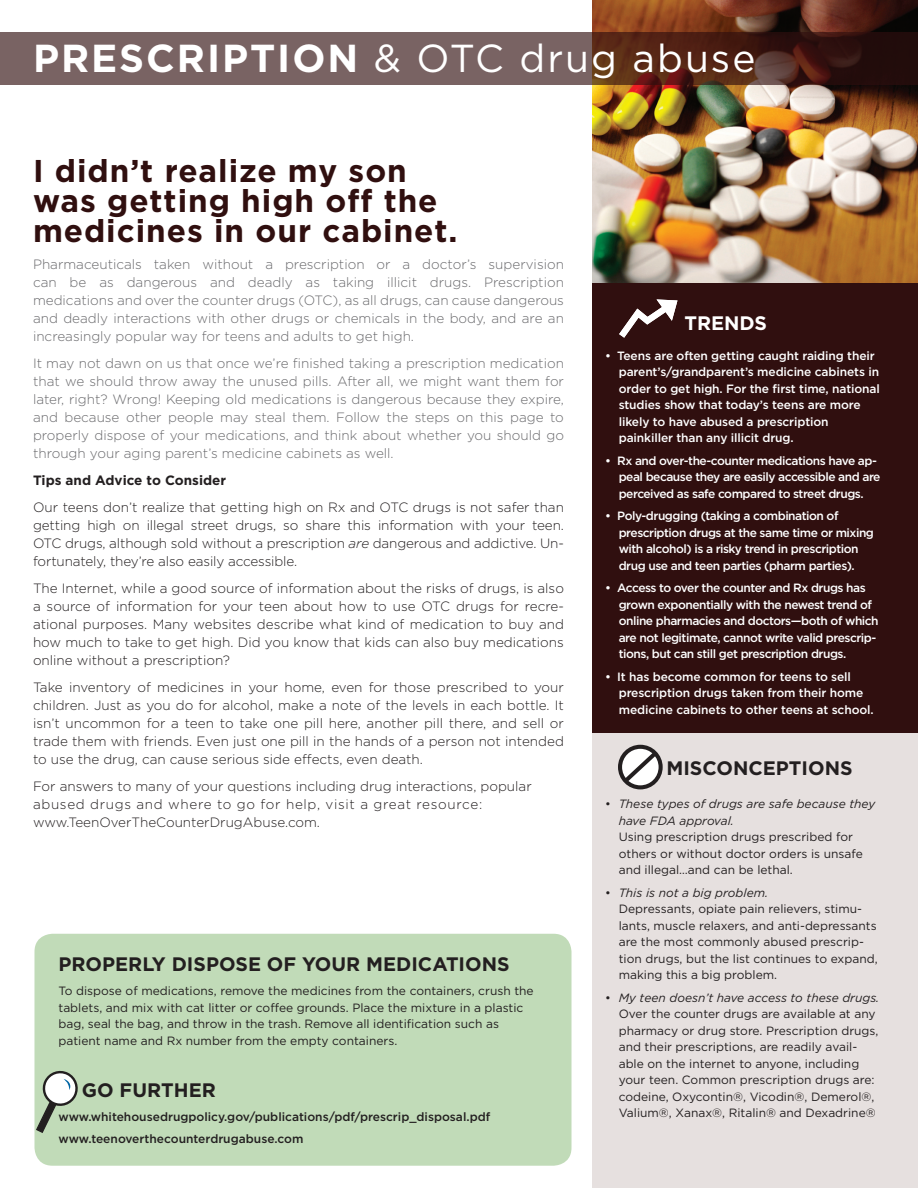
<style>
.page{position:relative;width:918px;height:1188px;background:#fff}
.page>*{position:absolute;margin:0;border:0;box-sizing:border-box;transform-origin:0 0}
.t1{font:39px "Gotham";letter-spacing:.05em;color:#fff}
.t2{font:700 39px "Gotham";color:#fff}
.t3{font:700 31.5px/30px "Gotham";letter-spacing:.03em;color:#300f0f}
.t4{font:700 19.5px "Gotham";color:#231f20}
.t5{font:700 19.5px "Gotham";color:#fff}
.t6{font:300 13.5px/18px "Gotham";color:#231f20;text-align:justify}
.t7{font:300 13.5px/18px "Gotham";color:#69696c;text-align:justify}
.t8{font:700 13.5px "Gotham";color:#231f20}
.t9{font:12px/16.5px "Gotham";color:#231f20}
.t10{font:500 12px/16.5px "Gotham";letter-spacing:-.04em;color:#fff}
.t11{font:500 12px/16.5px "Gotham";letter-spacing:-.01em;color:#fff}
.t12{font:500 12px/22.5px "Gotham";color:#231f20}
.t13{font:italic 12px/16.5px "Gotham";color:#231f20}
.s1{font-style:italic}
.s2{font-style:normal}
</style>
<div class="page">
<img style="left:593px;top:0;width:325px;height:258px">
<div style="left:593px;top:258px;width:325px;height:562px;background:#300f0f"></div>
<svg style="left:0;top:32px;width:918px;height:53px;background:#664b47"></svg>
<div style="left:592px;top:734px;width:326px;height:454px;background:#e6e0df"></div>
<svg style="left:619px;top:299px;width:59px;height:39px"></svg>
<div style="left:34px;top:934px;width:538px;height:232px;background:#c1dbb8;border-radius:18px"></div>
<svg style="left:36px;top:1070px;width:42px;height:63px"></svg>
<div style="left:618px;top:745px;width:45px;height:44px;border:4px solid #231f20;border-radius:50%"></div>
<svg style="left:620px;top:748px;width:41px;height:38px;background:#b3b1b1"></svg>
<h1 class="t2" style="left:33px;top:36px;width:28px">prescription</h1>
<h1 class="t1" style="left:374px;top:37px;width:383px">&amp; OTC drug abuse</h1>
<h2 class="t3" style="left:33px;top:155px;width:426px">I didn’t realize my son was getting high off the medicines in our cabinet.</h2>
<p class="t7" style="left:33px;top:255px;width:533px">Pharmaceuticals taken without a prescription or a doctor’s supervision can be as dangerous and deadly as taking illicit drugs. Prescription medications and over the counter drugs (OTC), as all drugs, can cause dangerous and deadly interactions with other drugs or chemicals in the body, and are an increasingly popular way for teens and adults to get high.</p>
<p class="t7" style="left:33px;top:354px;width:533px">It may not dawn on us that once we’re finished taking a prescription medication that we should throw away the unused pills. After all, we might want them for later, right? Wrong! Keeping old medications is dangerous because they expire, and because other people may steal them. Follow the steps on this page to properly dispose of your medications, and think about whether you should go through your aging parent’s medicine cabinets as well.</p>
<p class="t8" style="left:33px;top:472px;width:195px">Tips and Advice to Consider</p>
<p class="t6" style="left:33px;top:498px;width:532px">Our teens don’t realize that getting high on Rx and OTC drugs is not safer than getting high on illegal street drugs, so share this information with your teen.<br>OTC drugs, although sold without a prescription <span class="s1">are</span> dangerous and addictive. Un&shy;fortunately, they’re also easily accessible.</p>
<p class="t6" style="left:33px;top:579px;width:533px">The Internet, while a good source of information about the risks of drugs, is also a source of information for your teen about how to use OTC drugs for recre&shy;ational purposes. Many websites describe what kind of medication to buy and how much to take to get high. Did you know that kids can also buy medications online without a prescription?</p>
<p class="t6" style="left:33px;top:678px;width:532px">Take inventory of medicines in your home, even for those prescribed to your children. Just as you do for alcohol, make a note of the levels in each bottle. It isn’t uncommon for a teen to take one pill here, another pill there, and sell or trade them with friends. Even just one pill in the hands of a person not intended to use the drug, can cause serious side effects, even death.</p>
<p class="t6" style="left:33px;top:777px;width:500px;text-align:left">For answers to many of your questions including drug interactions, popular abused drugs and where to go for help, visit a great resource: www.TeenOverTheCounterDrugAbuse.com.</p>
<h3 class="t4" style="left:58px;top:953px;width:453px">PROPERLY DISPOSE OF YOUR MEDICATIONS</h3>
<p class="t9" style="left:58px;top:983px;width:477px">To dispose of medications, remove the medicines from the containers, crush the tablets, and mix with cat litter or coffee grounds. Place the mixture in a plastic bag, seal the bag, and throw in the trash. Remove all identification such as patient name and Rx number from the empty containers.</p>
<h3 class="t4" style="left:82px;top:1078px;width:135px">GO FURTH ER</h3>
<p class="t12" style="left:58px;top:1105px;width:433px">www.whitehousedrugpolicy.gov/publications/pdf/prescrip_disposal.pdf www.teenoverthecounterdrugabuse.com</p>
<h3 class="t5" style="left:684px;top:312px;width:84px">TRENDS</h3>
<p class="t11" style="left:619px;top:347px;width:263px;text-indent:-14px">• Teens are often getting caught raiding their parent’s/grandparent’s medicine cabinets in order to get high. For the first time, national studies show that today’s teens are more likely to have abused a prescription painkiller than any illicit drug.</p>
<p class="t10" style="left:619px;top:452px;width:263px;text-indent:-14px">• Rx and over-the-counter medications have ap&shy;peal because they are easily accessible and are perceived as safe compared to street drugs.</p>
<p class="t10" style="left:619px;top:507px;width:257px;text-indent:-14px">• Poly-drugging (taking a combination of prescription drugs at the same time or mixing with alcohol) is a risky trend in prescription drug use and teen parties (pharm parties).</p>
<p class="t10" style="left:619px;top:579px;width:262px;text-indent:-14px">• Access to over the counter and Rx drugs has grown exponentially with the newest trend of online pharmacies and doctors—both of which are not legitimate, cannot write valid prescrip&shy;tions, but can still get prescription drugs.</p>
<p class="t11" style="left:619px;top:668px;width:256px;text-indent:-14px">• It has become common for teens to sell prescription drugs taken from their home medicine cabinets to other teens at school.</p>
<h3 class="t4" style="left:666px;top:757px;width:188px">MISCONCEPTIONS</h3>
<p class="t13" style="left:619px;top:796px;width:258px;text-indent:-14px"><span class="s2">•</span> These types of drugs are safe because they have FDA approval.</p>
<p class="t9" style="left:619px;top:828px;width:246px">Using prescription drugs prescribed for others or without doctor orders is unsafe and illegal…and can be lethal.</p>
<p class="t9" style="left:619px;top:884px;width:260px;text-indent:-14px">• <span class="s1">This is not a big problem.<br></span>Depressants, opiate pain relievers, stimu&shy;lants, muscle relaxers, and anti-depressants are the most commonly abused prescrip&shy;tion drugs, but the list continues to expand, making this a big problem.</p>
<p class="t9" style="left:619px;top:989px;width:262px;text-indent:-14px">• <span class="s1">My teen doesn’t have access to these drugs.<br></span>Over the counter drugs are available at any pharmacy or drug store. Prescription drugs, and their prescriptions, are readily avail&shy;able on the internet to anyone, including your teen. Common prescription drugs are: codeine, Oxycontin®, Vicodin®, Demerol®, Valium®, Xanax®, Ritalin® and Dexadrine®</p>
</div>
